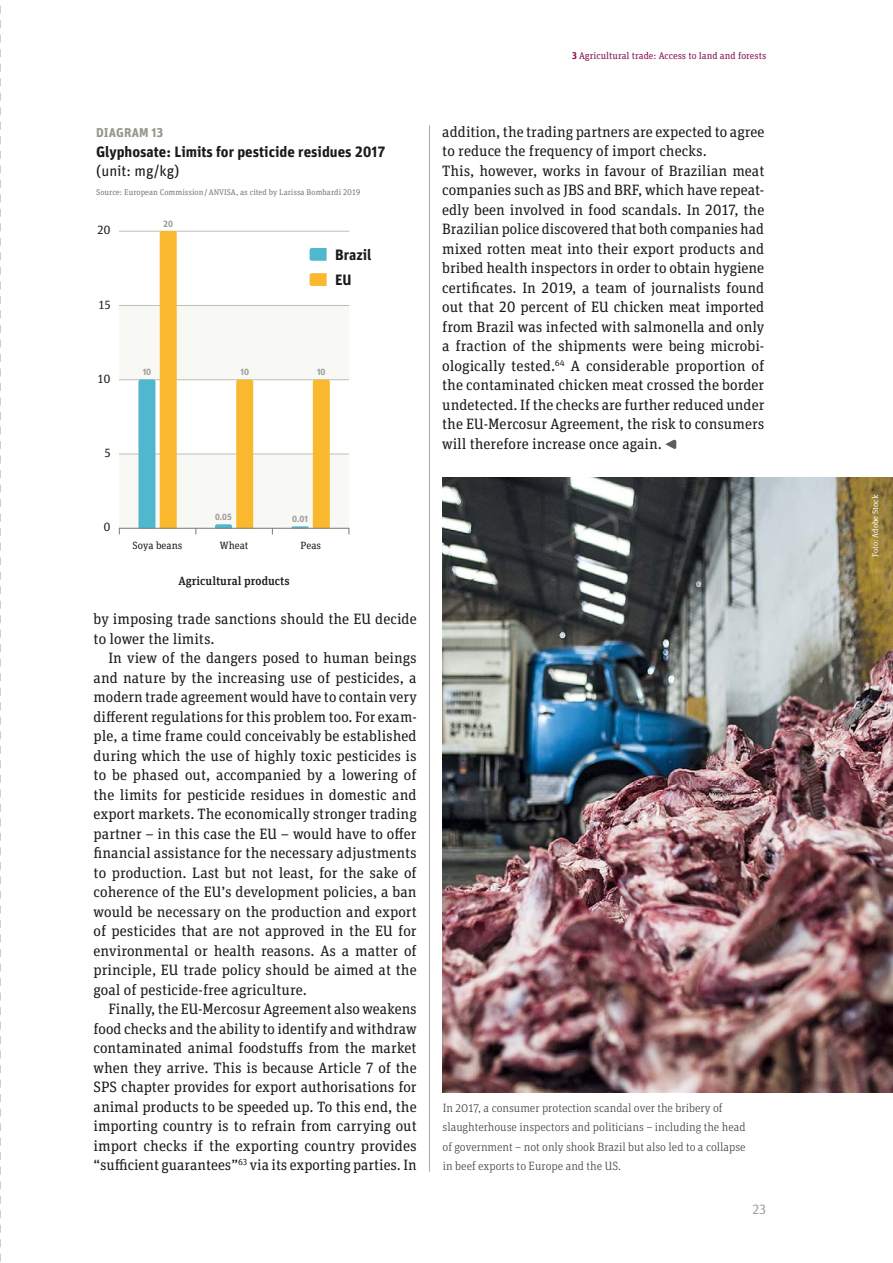
<style>
.page{position:relative;width:893px;height:1263px;background:#fff}
.page>*{position:absolute;margin:0;border:0;box-sizing:border-box;transform-origin:0 0}
.Fließtext_mit_Einzug{font:15px/19.5px "Unit Slab Pro";color:#1a1a18}
.Fließtext_ohne_Einzu{font:15px/19.5px "Unit Slab Pro";color:#1a1a18;text-align:justify}
.t1{font:700 15px "Unit Pro";color:#1a1a18}
.t2{font:15px "Unit Pro";color:#1a1a18}
.t3{font:13.5px "Unit Slab Pro";color:#9c9d9d}
.t4{font:700 12.75px "Unit Pro";letter-spacing:.01em;color:#92988c}
.Bildunterschrift___U{font:300 12px/19.5px "Unit Slab Pro";color:#414140}
.t5{font:500 12px "Unit Slab Pro";color:#1a1a18}
.t6{font:12px "Unit Slab Pro";color:#1a1a18}
.t7{font:10.5px "Unit Slab Pro";color:#1a1a18}
.t8{font:9.75px "Unit Slab Pro";color:#851250}
.Zahlen_in_Diagrammen{font:700 9px "Unit Pro";color:#9c9d9d}
.Fotonachweis___Unit{font:8.25px "Unit Slab Pro";color:#787978}
.Fotonachweis___Unit-2{font:8.25px "Unit Slab Pro";color:#fff}
.s1{font-weight:700}
</style>
<div class="page">
<svg style="left:0;top:5px;width:1px;height:1257px"></svg>
<img style="left:442px;top:478px;width:451px;height:614px">
<svg style="left:665px;top:439px;width:11px;height:10px"></svg>
<hr style="left:429px;top:125px;width:1px;height:1047px;background:#a9aaaa">
<svg style="left:310px;top:248px;width:17px;height:13px"></svg>
<svg style="left:310px;top:273px;width:17px;height:13px"></svg>
<div style="left:119px;top:305px;width:230px;height:75px;background:#f8f9f5"></div>
<div style="left:119px;top:454px;width:230px;height:74px;background:#f8f9f5"></div>
<hr style="left:119px;top:454px;width:230px;height:1px;background:#bac0b6">
<hr style="left:119px;top:379px;width:230px;height:1px;background:#bac0b6">
<hr style="left:119px;top:305px;width:230px;height:1px;background:#bac0b6">
<hr style="left:119px;top:231px;width:230px;height:1px;background:#bac0b6">
<svg style="left:138px;top:231px;width:39px;height:297px"></svg>
<svg style="left:215px;top:380px;width:38px;height:148px"></svg>
<svg style="left:292px;top:380px;width:38px;height:148px"></svg>
<hr style="left:119px;top:528px;width:230px;height:1px;background:#777e70">
<p class="t8" style="left:572px;top:49px;width:196px"><span class="s1">3</span> Agricultural trade: Access to land and forests</p>
<p class="t4" style="left:96px;top:124px;width:69px">DIAGRAM 13</p>
<p class="t1" style="left:96px;top:141px;width:291px">Glyphosate: Limits for pesticide residues 2017</p>
<p class="t2" style="left:96px;top:161px;width:85px">(unit: mg/kg)</p>
<p class="Fotonachweis___Unit" style="left:96px;top:187px;width:266px">Source: European Commission/ANVISA, as cited by Larissa Bombardi 2019</p>
<p class="t6" style="left:97px;top:222px;width:15px">20</p>
<p class="t6" style="left:99px;top:296px;width:13px">15</p>
<p class="t6" style="left:98px;top:371px;width:14px">10</p>
<p class="Zahlen_in_Diagrammen" style="left:163px;top:217px;width:11px">20</p>
<p class="t1" style="left:335px;top:243px;width:38px">Brazil</p>
<p class="t1" style="left:335px;top:268px;width:18px">EU</p>
<p class="Zahlen_in_Diagrammen" style="left:143px;top:365px;width:10px">10</p>
<p class="Zahlen_in_Diagrammen" style="left:240px;top:365px;width:10px">10</p>
<p class="Zahlen_in_Diagrammen" style="left:317px;top:365px;width:10px">10</p>
<p class="t6" style="left:104px;top:445px;width:8px">5</p>
<p class="t6" style="left:103px;top:519px;width:9px">0</p>
<p class="Zahlen_in_Diagrammen" style="left:215px;top:510px;width:18px">0.05</p>
<p class="Zahlen_in_Diagrammen" style="left:292px;top:512px;width:18px">0.01</p>
<p class="t7" style="left:133px;top:538px;width:51px">Soya beans</p>
<p class="t7" style="left:220px;top:538px;width:30px">Wheat</p>
<p class="t7" style="left:301px;top:538px;width:22px">Peas</p>
<p class="t5" style="left:179px;top:572px;width:113px">Agricultural products</p>
<p class="Fließtext_mit_Einzug" style="left:94px;top:609px;width:325px">by imposing trade sanctions should the EU decide to lower the limits.</p>
<p class="Fließtext_mit_Einzug" style="left:94px;top:648px;width:325px;text-align:justify;text-indent:15px">In view of the dangers posed to human beings and nature by the increasing use of pesticides, a modern trade agreement would have to contain very different regulations for this problem too. For exam&shy;ple, a time frame could conceivably be established during which the use of highly toxic pesticides is to be phased out, accompanied by a lowering of the limits for pesticide residues in domestic and export markets. The economically stronger trading partner – in this case the EU – would have to offer financial assistance for the necessary adjustments to production. Last but not least, for the sake of coherence of the EU’s development policies, a ban would be necessary on the production and export of pesticides that are not approved in the EU for environmental or health reasons. As a matter of principle, EU trade policy should be aimed at the goal of pesticide-free agriculture.</p>
<p class="Fließtext_mit_Einzug" style="left:94px;top:999px;width:325px;text-align:justify;text-indent:15px">Finally, the EU-Mercosur Agreement also weakens food checks and the ability to identify and withdraw contaminated animal foodstuffs from the market when they arrive. This is because Article 7 of the SPS chapter provides for export authorisations for animal products to be speeded up. To this end, the importing country is to refrain from carrying out import checks if the exporting country provides “sufficient guarantees”<sup>63</sup> via its exporting parties. In</p>
<p class="Fließtext_mit_Einzug" style="left:442px;top:121px;width:324px">addition, the trading partners are expected to agree to reduce the frequency of import checks.</p>
<p class="Fließtext_ohne_Einzu" style="left:442px;top:160px;width:324px">This, however, works in favour of Brazilian meat companies such as JBS and BRF, which have repeat&shy;edly been involved in food scandals. In 2017, the Brazilian police discovered that both companies had mixed rotten meat into their export products and bribed health inspectors in order to obtain hygiene certificates. In 2019, a team of journalists found out that 20 percent of EU chicken meat imported from Brazil was infected with salmonella and only a fraction of the shipments were being microbi&shy;ologically tested.<sup>64</sup> A considerable proportion of the contaminated chicken meat crossed the border undetected. If the checks are further reduced under the EU-Mercosur Agreement, the risk to consumers will therefore increase once again.</p>
<p class="Bildunterschrift___U" style="left:443px;top:1097px;width:305px">In 2017, a consumer protection scandal over the bribery of slaughterhouse inspectors and politicians – including the head of government – not only shook Brazil but also led to a collapse in beef exports to Europe and the US.</p>
<p class="t3" style="left:752px;top:1200px;width:15px">23</p>
<p class="Fotonachweis___Unit-2" style="left:870px;top:557px;width:64px;rotate:-90deg">Foto: Adobe Stock</p>
</div>
